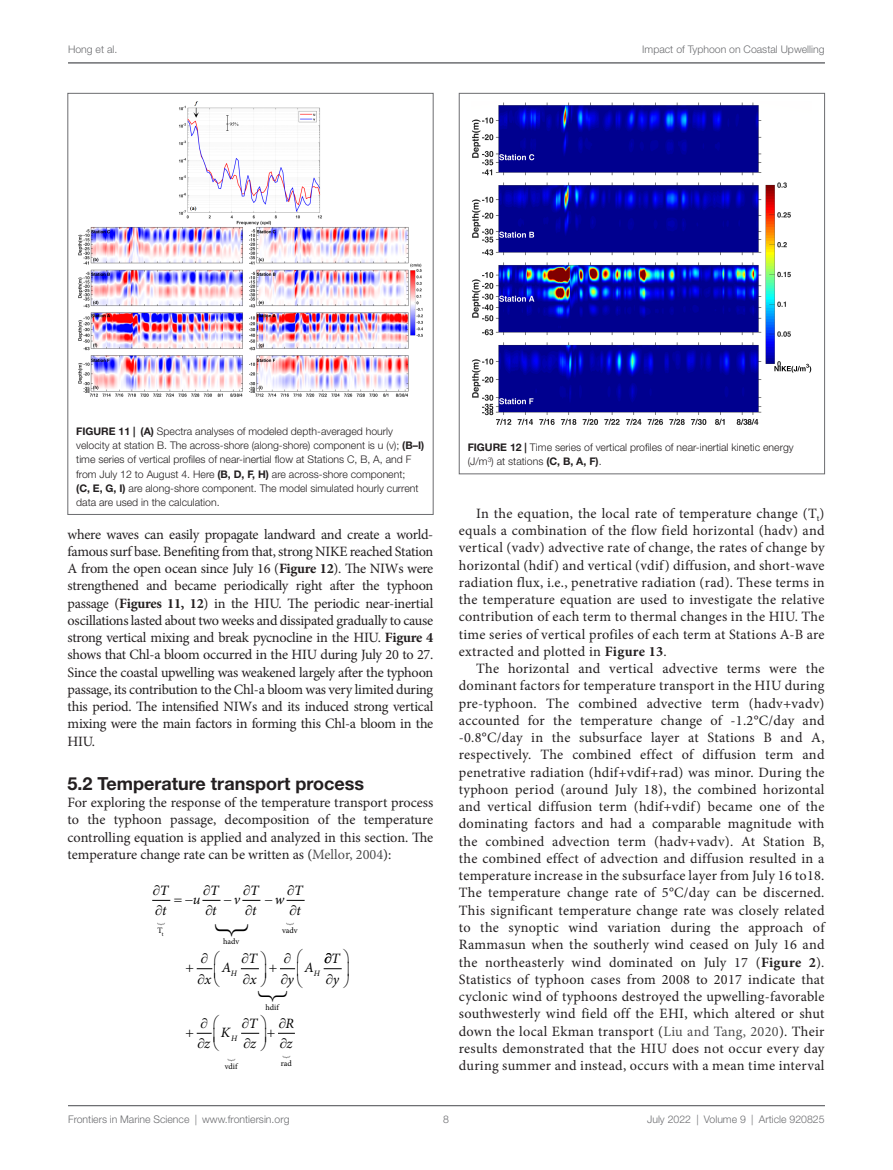
<style>
.page{position:relative;width:893px;height:1170px;background:#fff}
.page>*{position:absolute;margin:0;border:0;box-sizing:border-box;transform-origin:0 0}
.SecHeadB{font:700 18px "Helvetica Neue LT Std";color:#231f20}
.ParaIndent{font:14.25px/17.2px "Minion Pro";letter-spacing:.01em;color:#231f20;text-align:justify}
.Para{font:14.25px/17.2px "Minion Pro";letter-spacing:-.005em;color:#231f20;text-align:justify}
.t1{font:italic 14.25px/20.4px "Minion Pro";color:#000}
.FigCaption{font:300 10.5px/14.2px "Helvetica Neue LT Std";color:#231f20}
.t2{font:300 10.5px "Helvetica Neue LT Std";color:#6c6d70}
.t3{font:8.25px "Minion Pro";color:#000}
.t4{font:italic 8.25px "Minion Pro";color:#000}
.t5{font:6px "Minion Pro";color:#000}
.s1{font-weight:700}
.s2{color:#4d4d4d}
</style>
<div class="page">
<hr style="left:68px;top:63px;width:757px;height:1px;background:#6c6d70">
<hr style="left:68px;top:1105px;width:757px;height:1px;background:#6c6d70">
<svg style="left:202px;top:899px;width:18px;height:1px"></svg>
<svg style="left:242px;top:899px;width:18px;height:1px"></svg>
<svg style="left:287px;top:899px;width:18px;height:1px"></svg>
<img style="left:78px;top:102px;width:345px;height:294px">
<img style="left:472px;top:102px;width:340px;height:322px">
<div style="left:459px;top:93px;width:366px;height:381px;border:1px solid #6c6d70"></div>
<svg style="left:152px;top:899px;width:19px;height:2px"></svg>
<svg style="left:196px;top:968px;width:17px;height:2px"></svg>
<svg style="left:324px;top:968px;width:18px;height:2px"></svg>
<svg style="left:196px;top:1032px;width:16px;height:2px"></svg>
<svg style="left:241px;top:968px;width:55px;height:2px"></svg>
<svg style="left:241px;top:1032px;width:54px;height:2px"></svg>
<p class="t2" style="left:68px;top:43px;width:51px">Hong et al.</p>
<p class="t2" style="left:642px;top:43px;width:184px">Impact of Typhoon on Coastal Upwelling</p>
<p class="FigCaption" style="left:76px;top:423px;width:349px"><span class="s1">FIGURE 11 | (A)</span> Spectra analyses of modeled depth-averaged hourly velocity at station B. The across-shore (along-shore) component is u (v); <span class="s1">(B–I) </span>time series of vertical profiles of near-inertial flow at Stations C, B, A, and F from July 12 to August 4. Here <span class="s1">(B, D, F, H)</span> are across-shore component;<br><span class="s1">(C, E, G, I)</span> are along-shore component. The model simulated hourly current data are used in the calculation.</p>
<p class="ParaIndent" style="left:68px;top:525px;width:367px">where waves can easily propagate landward and create a world&shy;famous surf base. Benefiting from that, strong NIKE reached Station A from the open ocean since July 16 (<span class="s1">Figure 12</span>). The NIWs were strengthened and became periodically right after the typhoon passage (<span class="s1">Figures 11, 12</span>) in the HIU. The periodic near-inertial oscillations lasted about two weeks and dissipated gradually to cause strong vertical mixing and break pycnocline in the HIU. <span class="s1">Figure 4 </span>shows that Chl-a bloom occurred in the HIU during July 20 to 27.<br>Since the coastal upwelling was weakened largely after the typhoon passage, its contribution to the Chl-a bloom was very limited during this period. The intensified NIWs and its induced strong vertical mixing were the main factors in forming this Chl-a bloom in the HIU.</p>
<p class="SecHeadB" style="left:68px;top:772px;width:298px">5.2 Temperature transport process</p>
<p class="Para" style="left:68px;top:794px;width:367px">For exploring the response of the temperature transport process to the typhoon passage, decomposition of the temperature controlling equation is applied and analyzed in this section. The temperature change rate can be written as (<span class="s2">Mellor, 2004</span>):</p>
<p class="t1" style="left:153px;top:880px;width:17px">∂T ∂t</p>
<p class="t1" style="left:203px;top:880px;width:17px">∂T ∂t</p>
<p class="t1" style="left:243px;top:880px;width:17px">∂T ∂t</p>
<p class="t1" style="left:287px;top:880px;width:17px">∂T ∂t</p>
<p class="t1" style="left:185px;top:889px;width:17px">−u</p>
<p class="t1" style="left:224px;top:889px;width:18px">−v</p>
<p class="t1" style="left:265px;top:889px;width:21px">−w</p>
<p class="t3" style="left:158px;top:925px;width:7px">T</p>
<p class="t5" style="left:162px;top:930px;width:3px">t</p>
<p class="t3" style="left:223px;top:936px;width:18px">hadv</p>
<p class="t3" style="left:282px;top:925px;width:17px">vadv</p>
<p class="t1" style="left:324px;top:948px;width:17px">∂T ∂y</p>
<p class="t1" style="left:197px;top:948px;width:15px">∂ ∂x</p>
<p class="t1" style="left:242px;top:949px;width:17px">∂T ∂x</p>
<p class="t1" style="left:281px;top:948px;width:15px">∂ ∂y</p>
<p class="t1" style="left:222px;top:958px;width:11px">A</p>
<p class="t1" style="left:305px;top:958px;width:11px">A</p>
<p class="t4" style="left:231px;top:968px;width:8px">H</p>
<p class="t4" style="left:314px;top:968px;width:8px">H</p>
<p class="t3" style="left:266px;top:1002px;width:15px">hdif</p>
<p class="t1" style="left:197px;top:1013px;width:14px">∂ ∂z</p>
<p class="t1" style="left:242px;top:1013px;width:17px">∂T ∂z</p>
<p class="t1" style="left:279px;top:1013px;width:17px">∂R ∂z</p>
<p class="t1" style="left:221px;top:1022px;width:11px">K</p>
<p class="t4" style="left:231px;top:1033px;width:8px">H</p>
<p class="t3" style="left:225px;top:1061px;width:14px">vdif</p>
<p class="t3" style="left:281px;top:1058px;width:13px">rad</p>
<p class="FigCaption" style="left:468px;top:440px;width:328px"><span class="s1">FIGURE 12 |</span> Time series of vertical profiles of near-inertial kinetic energy (J/m<sup>3</sup>) at stations <span class="s1">(C, B, A, F)</span>.</p>
<p class="ParaIndent" style="left:459px;top:504px;width:367px;text-indent:17px">In the equation, the local rate of temperature change (T<sub>t</sub>) equals a combination of the flow field horizontal (hadv) and vertical (vadv) advective rate of change, the rates of change by horizontal (hdif) and vertical (vdif) diffusion, and short-wave radiation flux, i.e., penetrative radiation (rad). These terms in the temperature equation are used to investigate the relative contribution of each term to thermal changes in the HIU. The time series of vertical profiles of each term at Stations A-B are extracted and plotted in <span class="s1">Figure 13</span>.</p>
<p class="ParaIndent" style="left:459px;top:660px;width:367px;text-indent:17px">The horizontal and vertical advective terms were the dominant factors for temperature transport in the HIU during pre-typhoon. The combined advective term (hadv+vadv) accounted for the temperature change of -1.2°C/day and -0.8°C/day in the subsurface layer at Stations B and A, respectively. The combined effect of diffusion term and penetrative radiation (hdif+vdif+rad) was minor. During the typhoon period (around July 18), the combined horizontal and vertical diffusion term (hdif+vdif) became one of the dominating factors and had a comparable magnitude with the combined advection term (hadv+vadv). At Station B, the combined effect of advection and diffusion resulted in a temperature increase in the subsurface layer from July 16 to18.<br>The temperature change rate of 5°C/day can be discerned.<br>This significant temperature change rate was closely related to the synoptic wind variation during the approach of Rammasun when the southerly wind ceased on July 16 and the northeasterly wind dominated on July 17 (<span class="s1">Figure 2</span>).<br>Statistics of typhoon cases from 2008 to 2017 indicate that cyclonic wind of typhoons destroyed the upwelling-favorable southwesterly wind field off the EHI, which altered or shut down the local Ekman transport (<span class="s2">Liu and Tang, 2020</span>). Their results demonstrated that the HIU does not occur every day during summer and instead, occurs with a mean time interval</p>
<p class="t2" style="left:68px;top:1112px;width:223px">Frontiers in Marine Science | www.frontiersin.org</p>
<p class="t2" style="left:443px;top:1112px;width:7px">8</p>
<p class="t2" style="left:647px;top:1112px;width:179px">July 2022 | Volume 9 | Article 920825</p>
</div>
